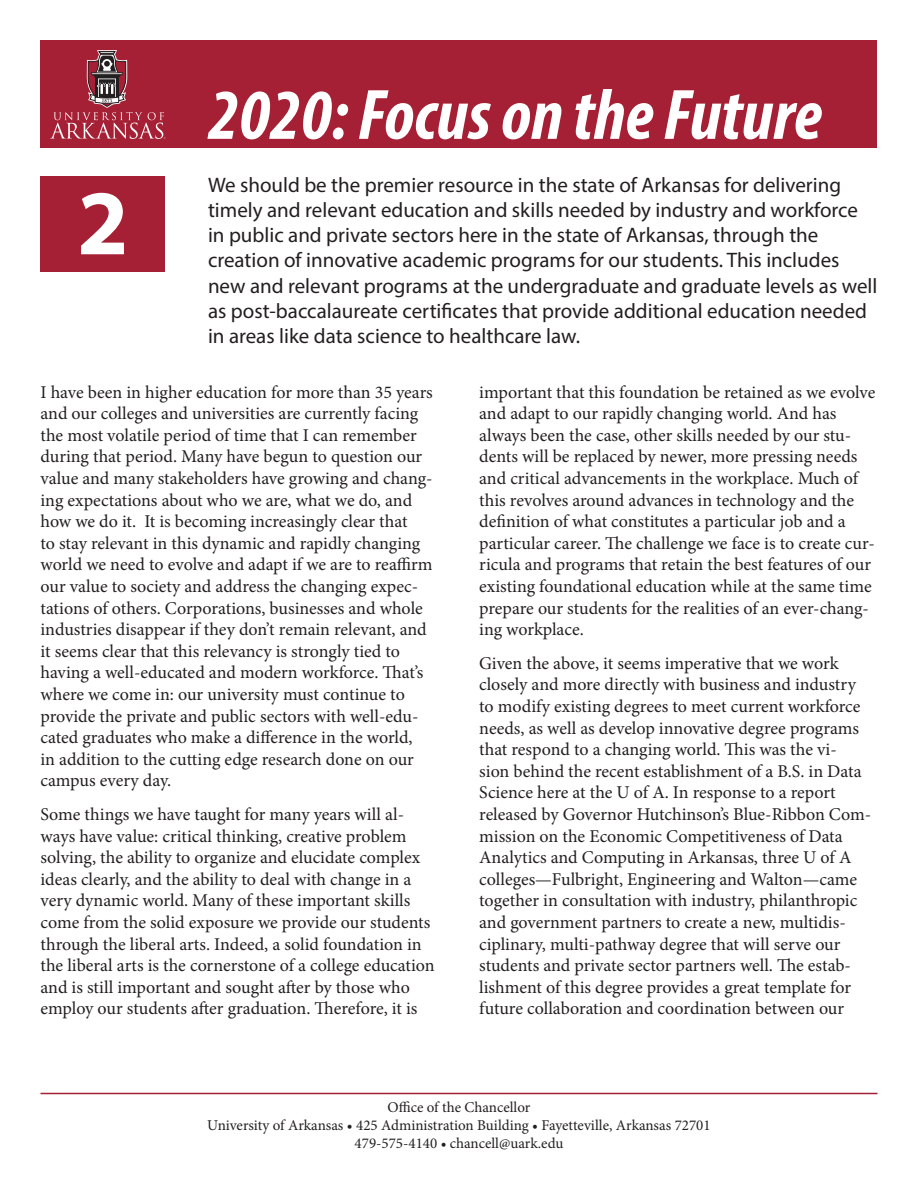
<style>
.page{position:relative;width:918px;height:1188px;background:#fff}
.page>*{position:absolute;margin:0;border:0;box-sizing:border-box;transform-origin:0 0}
.t1{font:700 93px "Myriad Pro";color:#fff}
.t2{font:italic 700 condensed 72px "Myriad Pro";color:#fff}
.First_Graph{font:21px/25.2px "Myriad Pro";color:#231f20}
.Body{font:18px/21.6px "Minion Pro";letter-spacing:-.005em;color:#231f20}
.t3{font:15px "Minion Pro";color:#231f20}
</style>
<div class="page">
<div style="left:40px;top:40px;width:838px;height:108px;background:#a62035"></div>
<svg style="left:50px;top:50px;width:115px;height:89px"></svg>
<div style="left:40px;top:176px;width:125px;height:96px;background:#a62035"></div>
<hr style="left:40px;top:1093px;width:838px;height:1px;background:#a62035">
<p class="t1" style="left:77px;top:162px;width:53px">2</p>
<p class="t2" style="left:208px;top:70px;width:615px">2020: Focus on the Future</p>
<p class="First_Graph" style="left:208px;top:172px;width:671px">We should be the premier resource in the state of Arkansas for delivering timely and relevant education and skills needed by industry and workforce in public and private sectors here in the state of Arkansas, through the creation of innovative academic programs for our students. This includes new and relevant programs at the undergraduate and graduate levels as well as post-baccalaureate certificates that provide additional education needed in areas like data science to healthcare law.</p>
<p class="Body" style="left:40px;top:381px;width:394px">I have been in higher education for more than 35 years and our colleges and universities are currently facing the most volatile period of time that I can remember during that period. Many have begun to question our value and many stakeholders have growing and chang&shy;ing expectations about who we are, what we do, and how we do it. It is becoming increasingly clear that<br>to stay relevant in this dynamic and rapidly changing world we need to evolve and adapt if we are to reaffirm our value to society and address the changing expec&shy;tations of others. Corporations, businesses and whole industries disappear if they don’t remain relevant, and it seems clear that this relevancy is strongly tied to having a well-educated and modern workforce. That’s where we come in: our university must continue to provide the private and public sectors with well-edu&shy;cated graduates who make a difference in the world,<br>in addition to the cutting edge research done on our campus every day.</p>
<p class="Body" style="left:40px;top:804px;width:396px">Some things we have taught for many years will al&shy;ways have value: critical thinking, creative problem solving, the ability to organize and elucidate complex ideas clearly, and the ability to deal with change in a very dynamic world. Many of these important skills come from the solid exposure we provide our students through the liberal arts. Indeed, a solid foundation in the liberal arts is the cornerstone of a college education and is still important and sought after by those who employ our students after graduation. Therefore, it is</p>
<p class="Body" style="left:479px;top:381px;width:398px">important that this foundation be retained as we evolve and adapt to our rapidly changing world. And has always been the case, other skills needed by our stu&shy;dents will be replaced by newer, more pressing needs and critical advancements in the workplace. Much of this revolves around advances in technology and the definition of what constitutes a particular job and a particular career. The challenge we face is to create cur&shy;ricula and programs that retain the best features of our existing foundational education while at the same time prepare our students for the realities of an ever-chang&shy;ing workplace.</p>
<p class="Body" style="left:479px;top:652px;width:394px">Given the above, it seems imperative that we work closely and more directly with business and industry to modify existing degrees to meet current workforce needs, as well as develop innovative degree programs that respond to a changing world. This was the vi&shy;sion behind the recent establishment of a B.S. in Data Science here at the U of A. In response to a report released by Governor Hutchinson’s Blue-Ribbon Com&shy;mission on the Economic Competitiveness of Data Analytics and Computing in Arkansas, three U of A colleges—Fulbright, Engineering and Walton—came together in consultation with industry, philanthropic and government partners to create a new, multidis&shy;ciplinary, multi-pathway degree that will serve our students and private sector partners well. The estab&shy;lishment of this degree provides a great template for future collaboration and coordination between our</p>
<p class="t3" style="left:388px;top:1097px;width:144px">Office of the Chancellor</p>
<p class="t3" style="left:207px;top:1115px;width:505px">University of Arkansas • 425 Administration Building • Fayetteville, Arkansas 72701</p>
<p class="t3" style="left:355px;top:1133px;width:210px">479-575-4140 • chancell@uark.edu</p>
</div>
